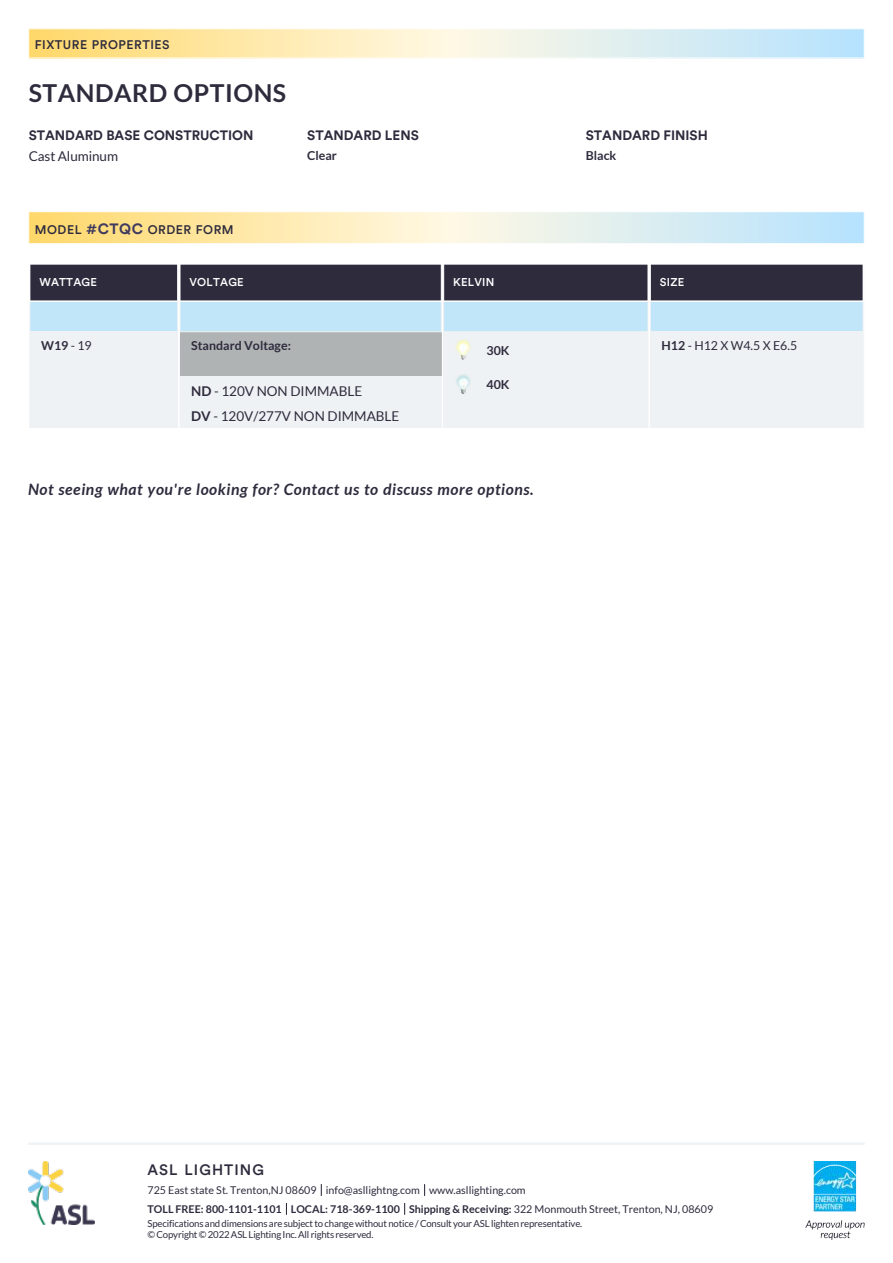
<style>
.page{position:relative;width:893px;height:1263px;background:#fff}
.page>*{position:absolute;margin:0;border:0;box-sizing:border-box;transform-origin:0 0}
.t1{font:700 24.75px "Lato";letter-spacing:.02em;color:#2e2b3d}
.t2{font:italic 700 15.75px "Lato";letter-spacing:.035em;color:#2e2b3d}
.t3{font:500 15px "Circular Std";letter-spacing:.07em;color:#2e2b3d}
.t4{font:13.5px/25.3px "Lato";color:#2e2b3d}
.t5{font:700 13.5px "Circular Std";color:#2e2b3d}
.t6{font:700 12.3px "Lato";color:#2e2b3d}
.t7{font:500 12.3px "Circular Std";letter-spacing:.04em;color:#2e2b3d}
.t8{font:12.3px "Lato";color:#2e2b3d}
.t9{font:500 11.25px "Circular Std";letter-spacing:.02em;color:#fff}
.t10{font:10.65px/18.9px "Lato";color:#2e2b3d}
.t11{font:9.6px/11.6px "Lato";letter-spacing:-.02em;color:#2e2b3d}
.s1{font-weight:700;font-size:14.85px;color:#403a5f}
.s2{font-weight:400}
.s3{font-weight:700}
</style>
<div class="page">
<img style="left:28px;top:1162px;width:66px;height:63px">
<svg style="left:321px;top:1184px;width:1px;height:12px"></svg>
<svg style="left:424px;top:1184px;width:1px;height:12px"></svg>
<svg style="left:286px;top:1203px;width:1px;height:12px"></svg>
<svg style="left:404px;top:1203px;width:1px;height:12px"></svg>
<img style="left:805px;top:1162px;width:59px;height:77px">
<hr style="left:28px;top:1142px;width:837px;height:3px;background:#eff2f4">
<svg style="left:29px;top:29px;width:835px;height:28px;background:#edeacc"></svg>
<svg style="left:28px;top:29px;width:1px;height:29px"></svg>
<div style="left:29px;top:212px;width:835px;height:215px;background:#eff2f4"></div>
<div style="left:29px;top:244px;width:835px;height:19px;background:#fff"></div>
<svg style="left:29px;top:212px;width:835px;height:31px"></svg>
<div style="left:30px;top:264px;width:148px;height:37px;background:#2e2b3d"></div>
<div style="left:30px;top:301px;width:148px;height:31px;background:#c1e6fa"></div>
<div style="left:180px;top:264px;width:261px;height:37px;background:#2e2b3d"></div>
<div style="left:180px;top:301px;width:261px;height:31px;background:#c1e6fa"></div>
<div style="left:180px;top:332px;width:261px;height:45px;background:#b0b3b4"></div>
<div style="left:444px;top:264px;width:204px;height:37px;background:#2e2b3d"></div>
<div style="left:444px;top:301px;width:204px;height:31px;background:#c1e6fa"></div>
<div style="left:650px;top:264px;width:213px;height:37px;background:#2e2b3d"></div>
<div style="left:650px;top:301px;width:213px;height:31px;background:#c1e6fa"></div>
<hr style="left:29px;top:264px;width:1px;height:37px;background:#fff">
<hr style="left:177px;top:264px;width:1px;height:37px;background:#fff">
<hr style="left:30px;top:263px;width:148px;height:2px;background:#fff">
<hr style="left:30px;top:331px;width:148px;height:1px;background:#eff2f4">
<hr style="left:177px;top:301px;width:1px;height:31px;background:#eff2f4">
<hr style="left:30px;top:301px;width:148px;height:1px;background:#fff">
<hr style="left:179px;top:264px;width:1px;height:37px;background:#fff">
<hr style="left:441px;top:264px;width:1px;height:37px;background:#fff">
<hr style="left:180px;top:263px;width:261px;height:2px;background:#fff">
<hr style="left:180px;top:331px;width:261px;height:1px;background:#eff2f4">
<hr style="left:180px;top:301px;width:261px;height:1px;background:#fff">
<img style="left:456px;top:339px;width:15px;height:21px">
<img style="left:456px;top:374px;width:15px;height:20px">
<hr style="left:443px;top:264px;width:1px;height:37px;background:#fff">
<hr style="left:647px;top:264px;width:2px;height:37px;background:#fff">
<hr style="left:444px;top:263px;width:204px;height:2px;background:#fff">
<hr style="left:444px;top:331px;width:204px;height:1px;background:#eff2f4">
<hr style="left:647px;top:301px;width:2px;height:31px;background:#eff2f4">
<hr style="left:444px;top:301px;width:204px;height:1px;background:#fff">
<hr style="left:650px;top:264px;width:1px;height:37px;background:#fff">
<hr style="left:863px;top:264px;width:1px;height:37px;background:#fff">
<hr style="left:650px;top:263px;width:213px;height:2px;background:#fff">
<hr style="left:650px;top:301px;width:1px;height:31px;background:#eff2f4">
<hr style="left:650px;top:331px;width:213px;height:1px;background:#eff2f4">
<hr style="left:650px;top:301px;width:213px;height:1px;background:#fff">
<hr style="left:29px;top:243px;width:835px;height:1px;background:#fff">
<hr style="left:178px;top:264px;width:1px;height:163px;background:#fff">
<hr style="left:442px;top:264px;width:1px;height:163px;background:#fff">
<hr style="left:649px;top:264px;width:1px;height:163px;background:#fff">
<p class="t7" style="left:35px;top:39px;width:136px">FIXTURE PROPERTIES</p>
<h1 class="t1" style="left:29px;top:79px;width:259px">STANDARD OPTIONS</h1>
<p class="t5" style="left:29px;top:129px;width:226px">STANDARD BASE CONSTRUCTION</p>
<p class="t4" style="left:29px;top:143px;width:91px">Cast Aluminum</p>
<p class="t5" style="left:307px;top:129px;width:113px">STANDARD LENS</p>
<p class="t6" style="left:307px;top:149px;width:31px">Clear</p>
<p class="t5" style="left:586px;top:129px;width:124px">STANDARD FINISH</p>
<p class="t6" style="left:586px;top:149px;width:32px">Black</p>
<p class="t7" style="left:35px;top:224px;width:200px">MODEL <span class="s1">#CTQC</span> ORDER FORM</p>
<p class="t9" style="left:39px;top:277px;width:59px">WATTAGE</p>
<p class="t9" style="left:189px;top:277px;width:56px">VOLTAGE</p>
<p class="t9" style="left:453px;top:277px;width:43px">KELVIN</p>
<p class="t9" style="left:660px;top:277px;width:26px">SIZE</p>
<p class="t6" style="left:41px;top:338px;width:52px">W19 <span class="s2">- 19</span></p>
<p class="t6" style="left:191px;top:338px;width:101px">Standard Voltage:</p>
<p class="t4" style="left:191px;top:378px;width:210px"><span class="s3">ND</span> - 120V NON DIMMABLE<br><span class="s3">DV</span> - 120V/277V NON DIMMABLE</p>
<p class="t6" style="left:486px;top:344px;width:24px">30K</p>
<p class="t6" style="left:486px;top:378px;width:24px">40K</p>
<p class="t8" style="left:662px;top:339px;width:137px"><span class="s3">H12</span> - H12 X W4.5 X E6.5</p>
<h2 class="t2" style="left:28px;top:480px;width:507px">Not seeing what you're looking for? Contact us to discuss more options.</h2>
<h3 class="t3" style="left:148px;top:1163px;width:118px">ASL LIGHTING</h3>
<p class="t10" style="left:148px;top:1180px;width:567px">725 East state St. Trenton,NJ 08609 info@asllightng.com www.asllighting.com<br><span class="s3">TOLL FREE: 800-1101-1101 LOCAL: 718-369-1100 Shipping &amp; Receiving:</span> 322 Monmouth Street, Trenton, NJ, 08609</p>
<p class="t11" style="left:148px;top:1217px;width:436px">Specifications and dimensions are subject to change without notice / Consult your ASL lighten representative. © Copyright © 2022 ASL Lighting Inc. All rights reserved.</p>
</div>
